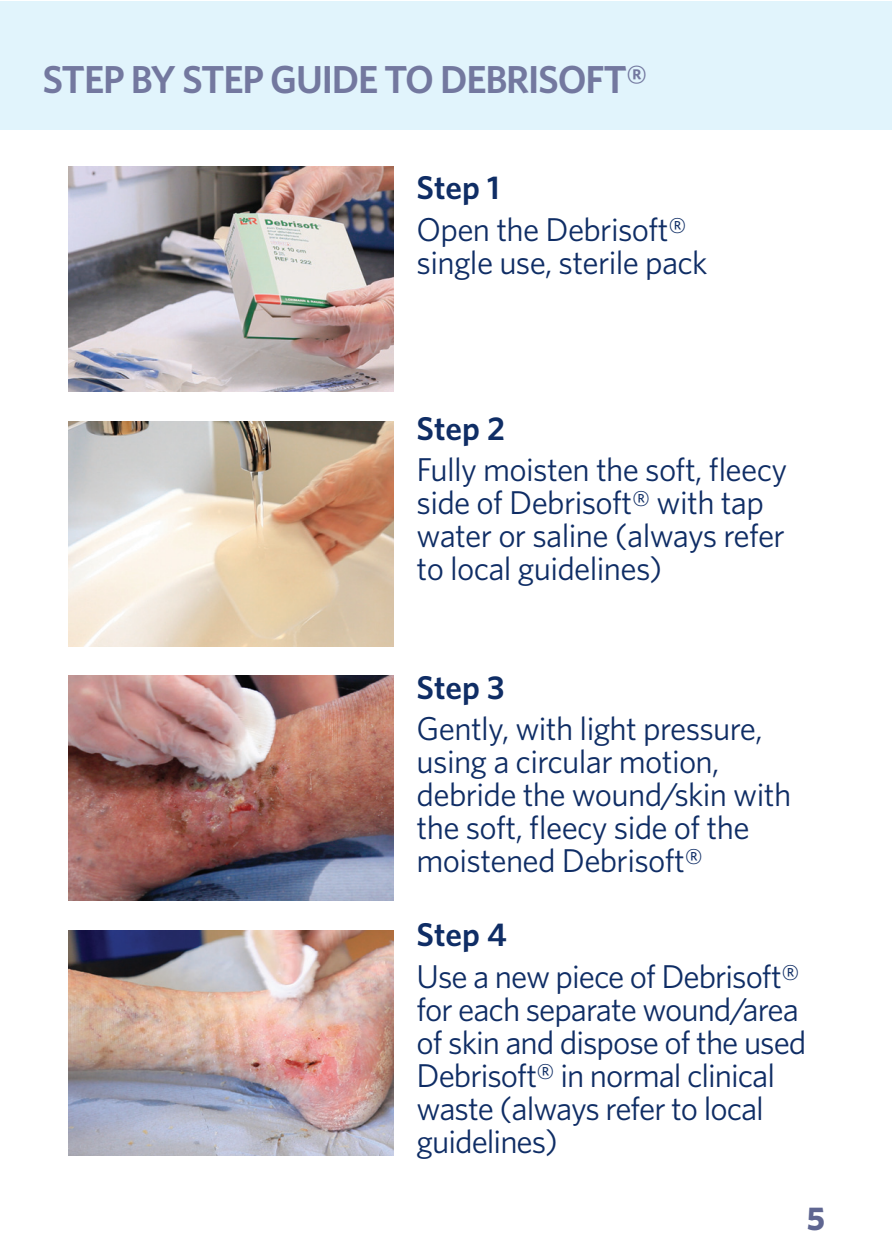
<style>
.page{position:relative;width:893px;height:1259px;background:#fff}
.page>*{position:absolute;margin:0;border:0;box-sizing:border-box;transform-origin:0 0}
.t1{font:600 39px "Whitney";letter-spacing:-.03em;color:#73789f}
.t2{font:33px/33px "Whitney";letter-spacing:-.02em;color:#0f2d65}
.t3{font:600 33px "Whitney";color:#0f2d65}
.t4{font:700 33px "Whitney";color:#5f6691}
</style>
<div class="page">
<div style="left:0;top:2px;width:891px;height:128px;background:#e1f4fc"></div>
<img style="left:68px;top:166px;width:326px;height:225px">
<img style="left:68px;top:421px;width:326px;height:225px">
<img style="left:68px;top:930px;width:326px;height:225px">
<img style="left:68px;top:676px;width:326px;height:224px">
<p class="t1" style="left:43px;top:56px;width:607px">STEP BY STEP GUIDE TO DEBRISOFT®</p>
<p class="t3" style="left:417px;top:168px;width:85px">Step 1</p>
<p class="t2" style="left:417px;top:212px;width:293px">Open the Debrisoft® single use, sterile pack</p>
<p class="t3" style="left:417px;top:408px;width:90px">Step 2</p>
<p class="t2" style="left:417px;top:452px;width:372px">Fully moisten the soft, fleecy side of Debrisoft® with tap water or saline (always refer to local guidelines)</p>
<p class="t3" style="left:417px;top:667px;width:89px">Step 3</p>
<p class="t2" style="left:417px;top:711px;width:376px">Gently, with light pressure, using a circular motion, debride the wound/skin with the soft, fleecy side of the moistened Debrisoft®</p>
<p class="t3" style="left:417px;top:915px;width:92px">Step 4</p>
<p class="t2" style="left:417px;top:959px;width:391px">Use a new piece of Debrisoft® for each separate wound/area of skin and dispose of the used<br>Debrisoft® in normal clinical waste (always refer to local guidelines)</p>
<p class="t4" style="left:807px;top:1198px;width:20px">5</p>
</div>
